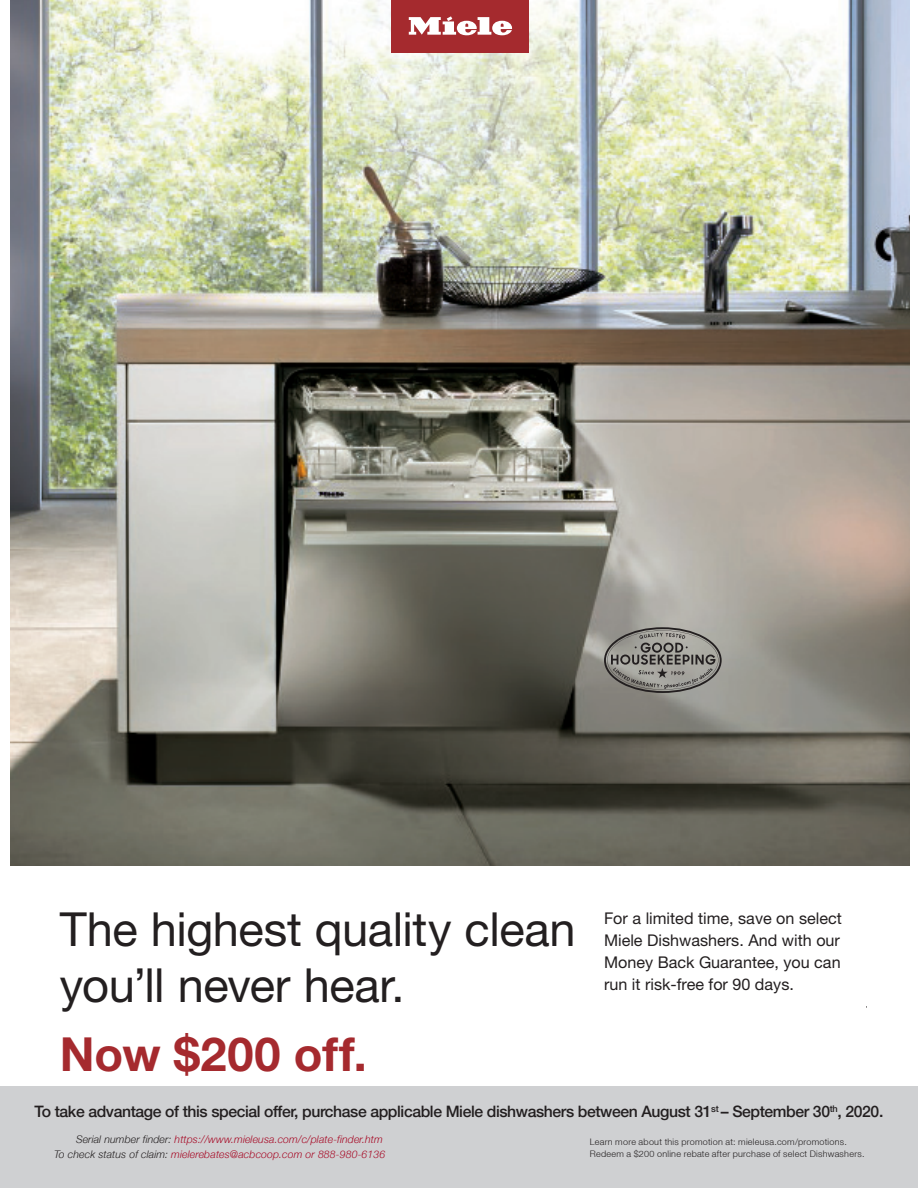
<style>
.page{position:relative;width:918px;height:1188px;background:#fff}
.page>*{position:absolute;margin:0;border:0;box-sizing:border-box;transform-origin:0 0}
.t1{font:47.1px/55.8px "Helvetica Neue LT Std";letter-spacing:-.01em;color:#231f20}
.t2{font:700 47.1px "Helvetica Neue LT Std";letter-spacing:.005em;color:#a52a2e}
.t3{font:16.2px/22px "Helvetica Neue LT Std";color:#231f20;text-align:justify}
.t4{font:500 15.75px "Helvetica Neue LT";letter-spacing:-.025em;color:#231f20}
.t5{font:300 13.2px "Helvetica Neue LT Std";letter-spacing:.01em;color:#231f20}
.t6{font:italic 300 10.5px "Helvetica Neue LT";letter-spacing:.01em;color:#a70824}
.t7{font:300 9px/12px "Helvetica Neue LT";letter-spacing:.03em;color:#231f20}
.s1{color:#231f20}
</style>
<div class="page">
<img style="left:10px;top:0;width:900px;height:866px">
<div style="left:391px;top:0;width:138px;height:53px;background:#a52a2e"></div>
<svg style="left:409px;top:16px;width:103px;height:19px"></svg>
<hr style="left:604px;top:1007px;width:263px;height:1px;background:#231f20">
<svg style="left:604px;top:627px;width:118px;height:66px;background:#898782"></svg>
<div style="left:592px;top:1003px;width:274px;height:78px;background:#fff"></div>
<div style="left:0;top:1086px;width:918px;height:102px;background:#cfd0d2"></div>
<p class="t1" style="left:60px;top:901px;width:517px">The highest quality clean you’ll never hear.</p>
<p class="t2" style="left:60px;top:1025px;width:308px">Now $200 off.</p>
<p class="t3" style="left:604px;top:907px;width:239px">For a limited time, save on select Miele Dishwashers. And with our Money Back Guarantee, you can run it risk-free for 90 days.</p>
<p class="t5" style="left:704px;top:1093px;width:99px">companyurl.com</p>
<p class="t4" style="left:35px;top:1102px;width:850px">To take advantage of this special offer, purchase applicable Miele dishwashers between August 31<sup>st</sup> – September 30<sup>th</sup>, 2020.</p>
<p class="t6" style="left:76px;top:1133px;width:308px"><span class="s1">Serial number finder:</span> https://www.mieleusa.com/c/plate-finder.htm</p>
<p class="t6" style="left:54px;top:1148px;width:333px"><span class="s1">To check status of claim:</span> mielerebates@acbcoop.com or 888-980-6136</p>
<p class="t7" style="left:590px;top:1136px;width:276px">Learn more about this promotion at: mieleusa.com/promotions.<br>Redeem a $200 online rebate after purchase of select Dishwashers.</p>
</div>
